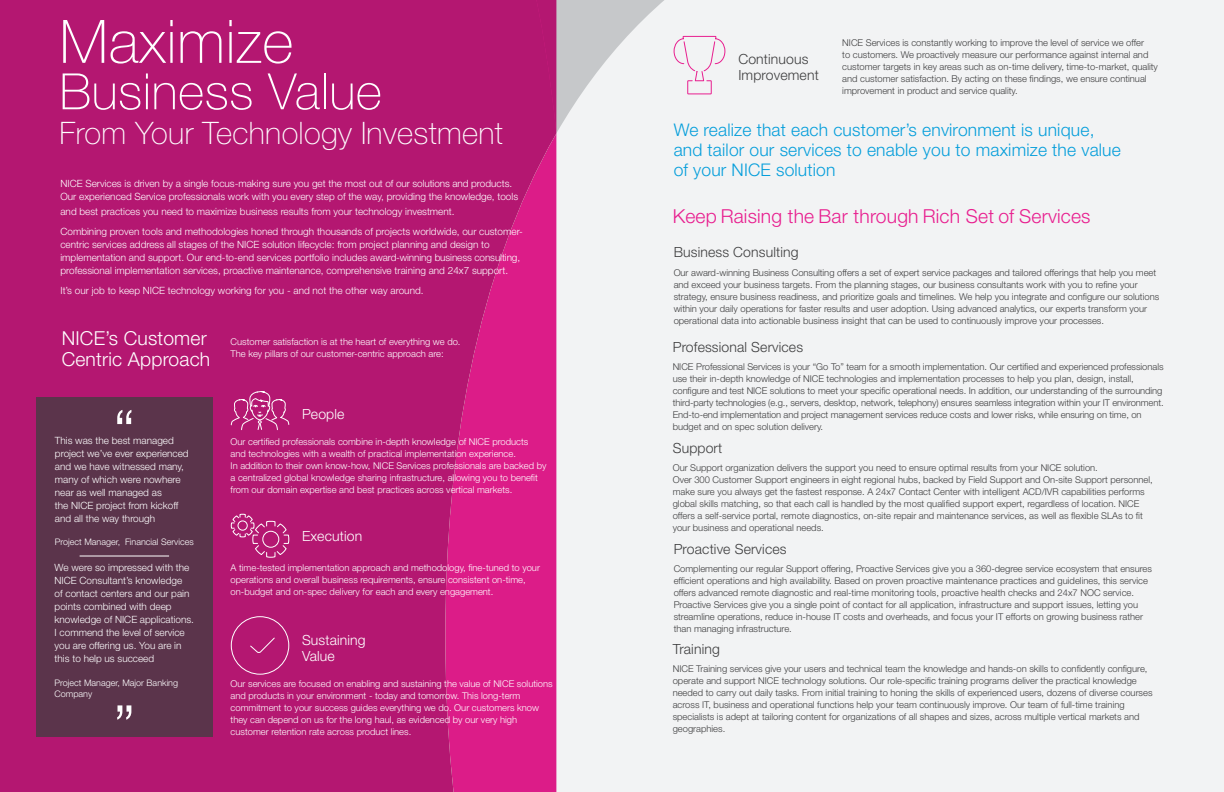
<style>
.page{position:relative;width:1224px;height:792px;background:#fff}
.page>*{position:absolute;margin:0;border:0;box-sizing:border-box;transform-origin:0 0}
.t1{font:100 60px "Helvetica Neue LT Std";letter-spacing:.01em;color:#fff}
.t2{font:300 58.5px "Helvetica Neue LT Std";color:#fff}
.t3{font:100 50.1px "Helvetica Neue LT Std";letter-spacing:.01em;color:#fff}
.t4{font:100 31px "Helvetica Neue LT Std";letter-spacing:.01em;color:#fff}
.t5{font:300 19.3px "Helvetica Neue LT Std";letter-spacing:.01em;color:#e81e8f}
.t6{font:300 19.3px/20.4px "Helvetica Neue LT Std";letter-spacing:.01em;color:#fff}
.t7{font:300 17.4px/19.9px "Helvetica Neue LT Std";letter-spacing:.01em;color:#069edb}
.t8{font:300 14px/16px "Helvetica Neue LT Std";letter-spacing:.01em;color:#3e3e3f}
.t9{font:300 14px/16px "Helvetica Neue LT Std";letter-spacing:.01em;color:#fff}
.t10{font:300 10px/12.9px "Helvetica Neue LT Std";color:#fff}
.t11{font:300 9.4px/12px "Helvetica Neue LT Std";color:#3e3e3f}
.t12{font:300 9.4px/12px "Helvetica Neue LT Std";color:#fff}
.t13{font:300 9px/10.9px "Helvetica Neue LT Std";color:#fff}
</style>
<div class="page">
<div style="left:567px;top:0;width:657px;height:792px;background:#f2f3f4"></div>
<svg style="left:0;top:0;width:567px;height:792px;fill:#b41771"></svg>
<svg style="left:230px;top:391px;width:60px;height:40px"></svg>
<svg style="left:230px;top:513px;width:60px;height:45px"></svg>
<svg style="left:250px;top:637px;width:25px;height:17px"></svg>
<div style="left:231px;top:616px;width:58px;height:59px;border:1px solid #fff;border-radius:50%"></div>
<svg style="left:673px;top:28px;width:53px;height:67px"></svg>
<div style="left:36px;top:397px;width:177px;height:340px;background:#5b344b"></div>
<hr style="left:80px;top:556px;width:89px;height:1px;background:#fff">
<h1 class="t1" style="left:59px;top:7px;width:235px">Maximize</h1>
<h3 class="t3" style="left:59px;top:63px;width:324px">Business Value</h3>
<h3 class="t4" style="left:59px;top:116px;width:445px">From Your Technology Investment</h3>
<p class="t10" style="left:60px;top:177px;width:459px">NICE Services is driven by a single focus-making sure you get the most out of our solutions and products.<br>Our experienced Service professionals work with you every step of the way, providing the knowledge, tools</p>
<p class="t10" style="left:60px;top:201px;width:464px;line-height:20px">and best practices you need to maximize business results from your technology investment.<br>Combining proven tools and methodologies honed through thousands of projects worldwide, our customer-</p>
<p class="t10" style="left:60px;top:238px;width:461px">centric services address all stages of the NICE solution lifecycle: from project planning and design to implementation and support. Our end-to-end services portfolio includes award-winning business consulting, professional implementation services, proactive maintenance, comprehensive training and 24x7 support.</p>
<p class="t10" style="left:60px;top:284px;width:365px">It’s our job to keep NICE technology working for you - and not the other way around.</p>
<h3 class="t6" style="left:62px;top:328px;width:150px">NICE’s Customer<br>Centric Approach</h3>
<p class="t12" style="left:231px;top:336px;width:231px">Customer satisfaction is at the heart of everything we do.<br>The key pillars of our customer-centric approach are:</p>
<h2 class="t2" style="left:114px;top:395px;width:23px">“</h2>
<p class="t10" style="left:55px;top:460px;width:131px">and we have witnessed many, many of which were nowhere near as well managed as<br>the NICE project from kickoff and all the way through</p>
<p class="t13" style="left:55px;top:536px;width:140px">Project Manager, Financial Services</p>
<p class="t10" style="left:55px;top:561px;width:141px">We were so impressed with the<br>NICE Consultant’s knowledge<br>of contact centers and our pain points combined with deep knowledge of NICE applications.<br>I commend the level of service you are offering us. You are in this to help us succeed</p>
<p class="t13" style="left:55px;top:678px;width:125px">Project Manager, Major Banking<br>Company</p>
<h2 class="t2" style="left:114px;top:691px;width:23px">”</h2>
<p class="t10" style="left:55px;top:434px;width:135px">This was the best managed project we’ve ever experienced</p>
<h3 class="t9" style="left:302px;top:406px;width:44px">People</h3>
<p class="t12" style="left:231px;top:435px;width:317px">Our certified professionals combine in-depth knowledge of NICE products<br>and technologies with a wealth of practical implementation experience.<br>In addition to their own know-how, NICE Services professionals are backed by a centralized global knowledge sharing infrastructure, allowing you to benefit from our domain expertise and best practices across vertical markets.</p>
<h3 class="t9" style="left:302px;top:528px;width:62px">Execution</h3>
<p class="t12" style="left:231px;top:561px;width:311px">A time-tested implementation approach and methodology, fine-tuned to your operations and overall business requirements, ensure consistent on-time, on-budget and on-spec delivery for each and every engagement.</p>
<h3 class="t9" style="left:302px;top:631px;width:65px">Sustaining<br>Value</h3>
<p class="t12" style="left:231px;top:677px;width:324px">Our services are focused on enabling and sustaining the value of NICE solutions and products in your environment - today and tomorrow. This long-term commitment to your success guides everything we do. Our customers know they can depend on us for the long haul, as evidenced by our very high customer retention rate across product lines.</p>
<h3 class="t8" style="left:738px;top:51px;width:82px">Continuous<br>Improvement</h3>
<p class="t11" style="left:842px;top:36px;width:317px">NICE Services is constantly working to improve the level of service we offer<br>to customers. We proactively measure our performance against internal and customer targets in key areas such as on-time delivery, time-to-market, quality and customer satisfaction. By acting on these findings, we ensure continual improvement in product and service quality.</p>
<h3 class="t7" style="left:674px;top:119px;width:449px">We realize that each customer’s environment is unique, and tailor our services to enable you to maximize the value of your NICE solution</h3>
<h3 class="t5" style="left:673px;top:205px;width:419px">Keep Raising the Bar through Rich Set of Services</h3>
<h3 class="t8" style="left:674px;top:244px;width:126px">Business Consulting</h3>
<p class="t11" style="left:674px;top:266px;width:487px">Our award-winning Business Consulting offers a set of expert service packages and tailored offerings that help you meet and exceed your business targets. From the planning stages, our business consultants work with you to refine your strategy, ensure business readiness, and prioritize goals and timelines. We help you integrate and configure our solutions within your daily operations for faster results and user adoption. Using advanced analytics, our experts transform your operational data into actionable business insight that can be used to continuously improve your processes.</p>
<h3 class="t8" style="left:673px;top:339px;width:132px">Professional Services</h3>
<p class="t11" style="left:673px;top:361px;width:492px">NICE Professional Services is your “Go To” team for a smooth implementation. Our certified and experienced professionals use their in-depth knowledge of NICE technologies and implementation processes to help you plan, design, install, configure and test NICE solutions to meet your specific operational needs. In addition, our understanding of the surrounding third-party technologies (e.g., servers, desktop, network, telephony) ensures seamless integration within your IT environment.<br>End-to-end implementation and project management services reduce costs and lower risks, while ensuring on time, on budget and on spec solution delivery.</p>
<h3 class="t8" style="left:673px;top:440px;width:51px">Support</h3>
<p class="t11" style="left:673px;top:462px;width:482px">Our Support organization delivers the support you need to ensure optimal results from your NICE solution.<br>Over 300 Customer Support engineers in eight regional hubs, backed by Field Support and On-site Support personnel, make sure you always get the fastest response. A 24x7 Contact Center with intelligent ACD/IVR capabilities performs global skills matching, so that each call is handled by the most qualified support expert, regardless of location. NICE offers a self-service portal, remote diagnostics, on-site repair and maintenance services, as well as flexible SLAs to fit your business and operational needs.</p>
<h3 class="t8" style="left:674px;top:540px;width:114px">Proactive Services</h3>
<p class="t11" style="left:674px;top:562px;width:480px">Complementing our regular Support offering, Proactive Services give you a 360-degree service ecosystem that ensures efficient operations and high availability. Based on proven proactive maintenance practices and guidelines, this service offers advanced remote diagnostic and real-time monitoring tools, proactive health checks and 24x7 NOC service.<br>Proactive Services give you a single point of contact for all application, infrastructure and support issues, letting you streamline operations, reduce in-house IT costs and overheads, and focus your IT efforts on growing business rather than managing infrastructure.</p>
<h3 class="t8" style="left:673px;top:641px;width:49px">Training</h3>
<p class="t11" style="left:673px;top:663px;width:481px">NICE Training services give your users and technical team the knowledge and hands-on skills to confidently configure, operate and support NICE technology solutions. Our role-specific training programs deliver the practical knowledge needed to carry out daily tasks. From initial training to honing the skills of experienced users, dozens of diverse courses across IT, business and operational functions help your team continuously improve. Our team of full-time training specialists is adept at tailoring content for organizations of all shapes and sizes, across multiple vertical markets and geographies.</p>
</div>
